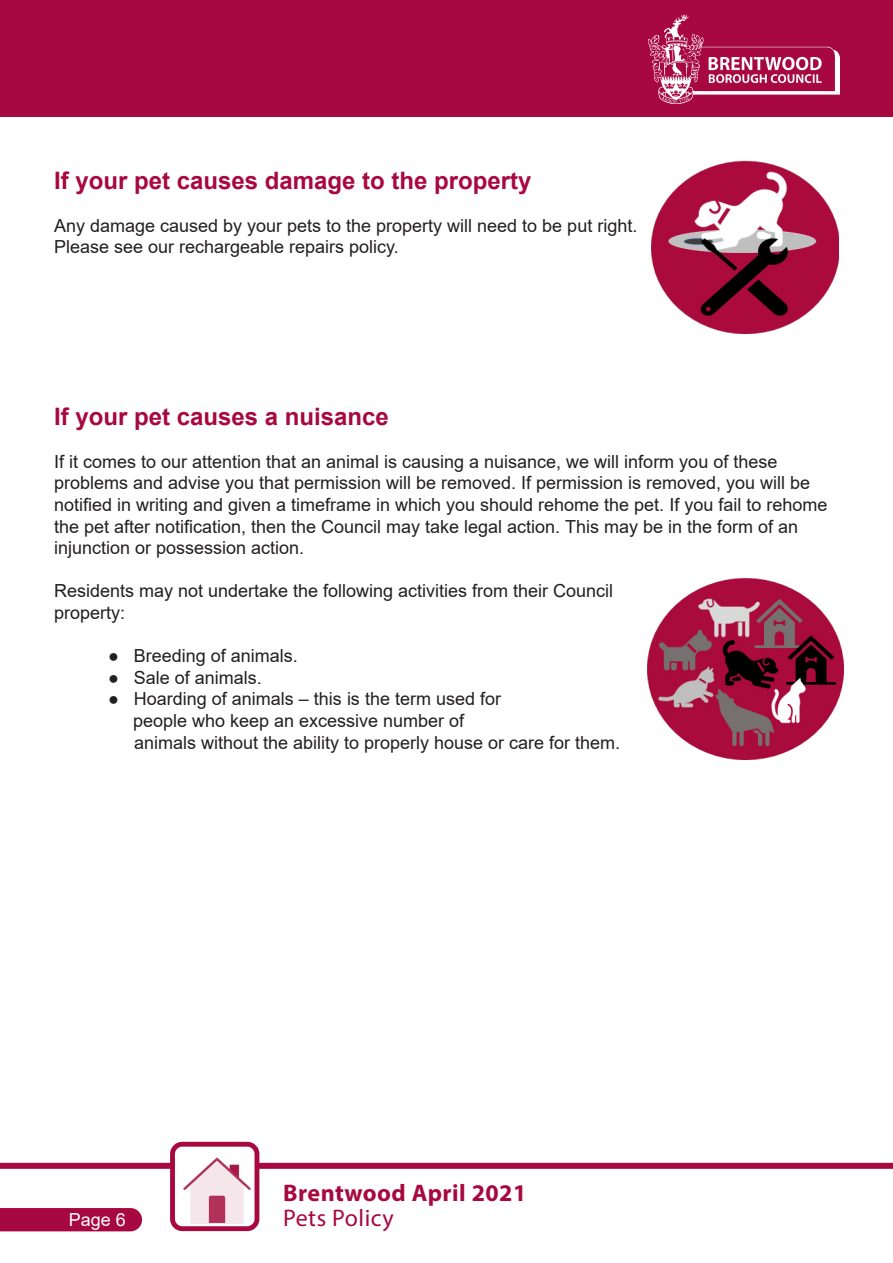
<style>
.page{position:relative;width:893px;height:1263px;background:#fff}
.page>*{position:absolute;margin:0;border:0;box-sizing:border-box;transform-origin:0 0}
.t1{font:700 24px "Arial";color:#a80840}
.t2{font:700 24px/25.5px "Myriad Pro";letter-spacing:.02em;color:#a80840}
.t3{font:18px/21.6px "Arial";color:#231f20}
.t4{font:18px "Arial";color:#fff}
.s1{font-weight:400}
</style>
<div class="page">
<div style="left:0;top:0;width:893px;height:116px;background:#a80840"></div>
<img style="left:649px;top:15px;width:190px;height:88px">
<div style="left:0;top:1208px;width:142px;height:23px;background:#a80840"></div>
<div style="left:0;top:1163px;width:893px;height:6px;background:#a80840"></div>
<div style="left:173px;top:1144px;width:84px;height:85px;background:#fff;border-radius:10px"></div>
<img style="left:183px;top:1157px;width:70px;height:68px">
<div style="left:170px;top:1142px;width:89px;height:89px;border:5px solid #a80840;border-radius:10px"></div>
<img style="left:652px;top:160px;width:187px;height:174px">
<img style="left:648px;top:579px;width:195px;height:180px">
<p class="t1" style="left:54px;top:163px;width:479px">If your pet causes damage to the property</p>
<p class="t3" style="left:54px;top:215px;width:585px">Any damage caused by your pets to the property will need to be put right.<br>Please see our rechargeable repairs policy.</p>
<p class="t1" style="left:54px;top:399px;width:336px">If your pet causes a nuisance</p>
<p class="t3" style="left:54px;top:451px;width:775px">If it comes to our attention that an animal is causing a nuisance, we will inform you of these problems and advise you that permission will be removed. If permission is removed, you will be notified in writing and given a timeframe in which you should rehome the pet. If you fail to rehome the pet after notification, then the Council may take legal action. This may be in the form of an injunction or possession action.</p>
<p class="t3" style="left:54px;top:580px;width:561px">Residents may not undertake the following activities from their Council property:</p>
<p class="t3" style="left:108px;top:645px;width:191px">● Breeding of animals.</p>
<p class="t3" style="left:108px;top:667px;width:155px">● Sale of animals.</p>
<p class="t3" style="left:133px;top:688px;width:489px;text-indent:-25px">● Hoarding of animals – this is the term used for<br>people who keep an excessive number of<br>animals without the ability to properly house or care for them.</p>
<p class="t4" style="left:69px;top:1207px;width:59px">Page 6</p>
<p class="t2" style="left:283px;top:1179px;width:245px">Brentwood April 2021<br><span class="s1">Pets Policy</span></p>
</div>
